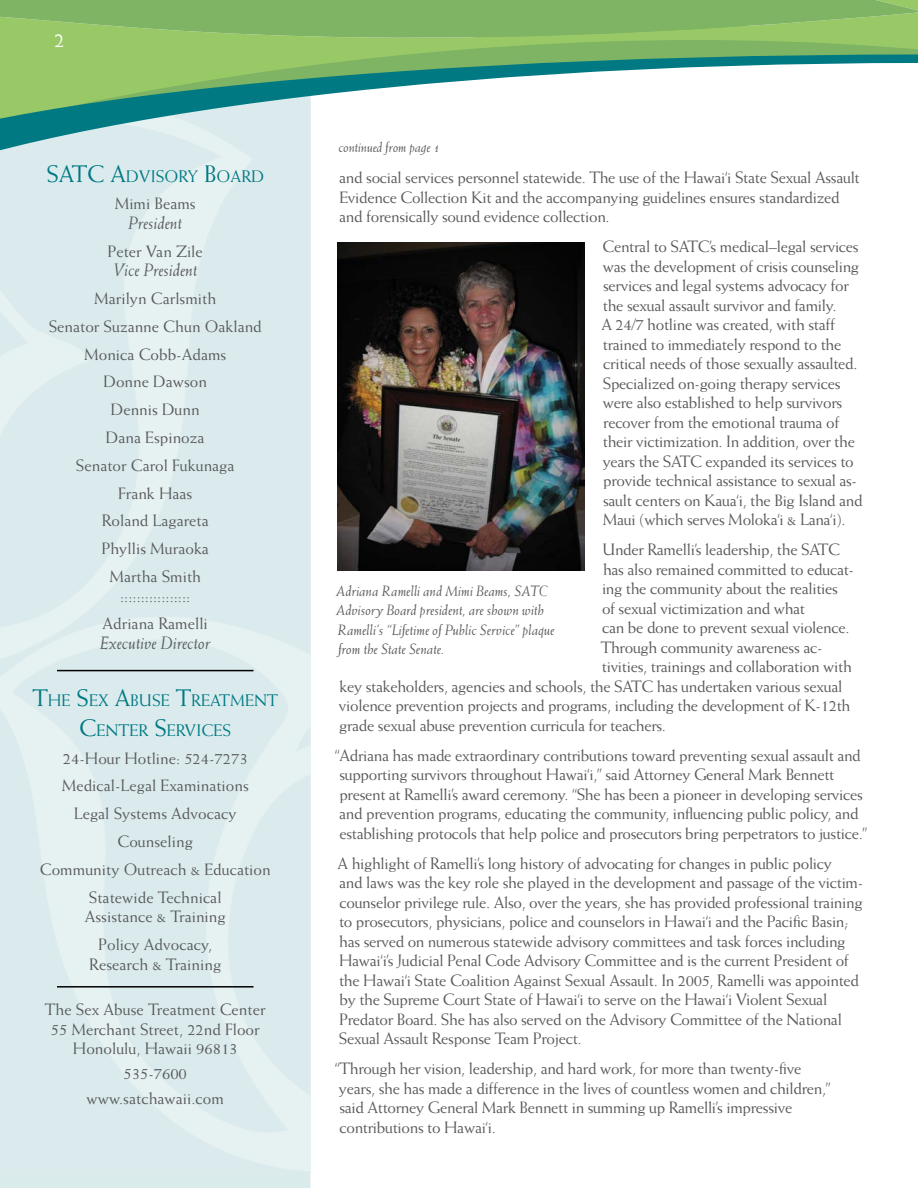
<style>
.page{position:relative;width:918px;height:1188px;background:#fff}
.page>*{position:absolute;margin:0;border:0;box-sizing:border-box;transform-origin:0 0}
.t1{font:21px "Weiss";color:#fff}
.Adv_Board2{font:italic 18px "Weiss";color:#58595b}
.t2{font:16.8px/30px "Weiss";color:#007983;text-align:center}
.main_body1{font:16.5px/19.5px "Weiss";letter-spacing:-.02em;color:#58595b}
.Adv_Board1{font:16.5px/19.5px "Weiss";color:#58595b;text-align:center}
.main_body1-2{font:16.5px "Weiss";color:#58595b}
.t3{font:italic 15px/19.5px "Weiss";color:#58595b}
.t4{font:italic 14.25px "Weiss";letter-spacing:-.01em;color:#58595b}
.s1{font-size:24px}
</style>
<div class="page">
<hr style="left:57px;top:670px;width:197px;height:1px;background:#000">
<hr style="left:57px;top:986px;width:197px;height:2px;background:#000">
<img style="left:338px;top:243px;width:247px;height:327px">
<svg style="left:0;top:0;width:918px;height:54px;background:#88bb65"></svg>
<svg style="left:0;top:54px;width:918px;height:101px"></svg>
<p class="t1" style="left:54px;top:27px;width:12px">2</p>
<p class="t2" style="left:46px;top:161px;width:219px"><span class="s1">SATC A</span>DVISORY <span class="s1">B</span>OARD</p>
<p class="main_body1-2" style="left:115px;top:194px;width:83px">Mimi Beams</p>
<p class="Adv_Board2" style="left:128px;top:212px;width:55px">President</p>
<p class="Adv_Board1" style="left:108px;top:241px;width:97px">Peter Van Zile</p>
<p class="Adv_Board2" style="left:113px;top:259px;width:86px">Vice President</p>
<p class="Adv_Board1" style="left:94px;top:288px;width:124px">Marilyn Carlsmith</p>
<p class="Adv_Board1" style="left:49px;top:316px;width:215px">Senator Suzanne Chun Oakland</p>
<p class="Adv_Board1" style="left:84px;top:344px;width:144px">Monica Cobb-Adams</p>
<p class="Adv_Board1" style="left:104px;top:372px;width:105px">Donne Dawson</p>
<p class="Adv_Board1" style="left:111px;top:400px;width:90px">Dennis Dunn</p>
<p class="Adv_Board1" style="left:106px;top:427px;width:100px">Dana Espinoza</p>
<p class="Adv_Board1" style="left:76px;top:455px;width:160px">Senator Carol Fukunaga</p>
<p class="Adv_Board1" style="left:118px;top:483px;width:76px">Frank Haas</p>
<p class="Adv_Board1" style="left:102px;top:511px;width:109px">Roland Lagareta</p>
<p class="Adv_Board1" style="left:102px;top:539px;width:109px">Phyllis Muraoka</p>
<p class="Adv_Board1" style="left:109px;top:566px;width:93px">Martha Smith</p>
<p class="main_body1" style="left:120px;top:586px;width:72px">:::::::::::::::::</p>
<p class="Adv_Board1" style="left:103px;top:614px;width:107px">Adriana Ramelli</p>
<p class="Adv_Board2" style="left:100px;top:632px;width:112px">Executive Director</p>
<p class="t2" style="left:32px;top:685px;width:247px"><span class="s1">T</span>HE <span class="s1">S</span>EX <span class="s1">A</span>BUSE <span class="s1">T</span>REATMENT<br><span class="s1">C</span>ENTER <span class="s1">S</span>ERVICES</p>
<p class="Adv_Board1" style="left:63px;top:748px;width:186px">24-Hour Hotline: 524-7273</p>
<p class="Adv_Board1" style="left:62px;top:776px;width:189px">Medical-Legal Examinations</p>
<p class="Adv_Board1" style="left:74px;top:804px;width:164px">Legal Systems Advocacy</p>
<p class="Adv_Board1" style="left:118px;top:832px;width:77px">Counseling</p>
<p class="Adv_Board1" style="left:40px;top:859px;width:232px">Community Outreach &amp; Education</p>
<p class="Adv_Board1" style="left:85px;top:887px;width:142px;text-align:left">Statewide Technical<br>Assistance &amp; Training</p>
<p class="Adv_Board1" style="left:89px;top:934px;width:133px">Policy Advocacy,<br>Research &amp; Training</p>
<p class="Adv_Board1" style="left:45px;top:1000px;width:222px">The Sex Abuse Treatment Center<br>55 Merchant Street, 22nd Floor<br>Honolulu, Hawaii 96813</p>
<p class="Adv_Board1" style="left:124px;top:1064px;width:65px">535-7600</p>
<p class="Adv_Board1" style="left:87px;top:1088px;width:139px">www.satchawaii.com</p>
<p class="t4" style="left:339px;top:139px;width:103px">continued from page 1</p>
<p class="main_body1" style="left:339px;top:168px;width:522px">and social services personnel statewide. The use of the Hawai‘i State Sexual Assault<br>Evidence Collection Kit and the accompanying guidelines ensures standardized and forensically sound evidence collection.</p>
<p class="main_body1" style="left:601px;top:237px;width:263px">Central to SATC’s medical–legal services was the development of crisis counseling services and legal systems advocacy for the sexual assault survivor and family.<br>A 24/7 hotline was created, with staff trained to immediately respond to the critical needs of those sexually assaulted.<br>Specialized on-going therapy services were also established to help survivors recover from the emotional trauma of their victimization. In addition, over the years the SATC expanded its services to provide technical assistance to sexual as&shy;sault centers on Kaua‘i, the Big Island and Maui (which serves Moloka‘i &amp; Lana‘i).</p>
<p class="main_body1" style="left:603px;top:540px;width:239px">Under Ramelli’s leadership, the SATC</p>
<p class="main_body1" style="left:603px;top:559px;width:253px">has also remained committed to educat-</p>
<p class="main_body1" style="left:602px;top:579px;width:238px">ing the community about the realities</p>
<p class="main_body1" style="left:602px;top:598px;width:205px">of sexual victimization and what</p>
<p class="main_body1" style="left:602px;top:618px;width:249px">can be done to prevent sexual violence.</p>
<p class="main_body1" style="left:601px;top:637px;width:223px">Through community awareness ac-</p>
<p class="main_body1" style="left:602px;top:657px;width:252px">tivities, trainings and collaboration with</p>
<p class="main_body1" style="left:339px;top:676px;width:504px">key stakeholders, agencies and schools, the SATC has undertaken various sexual</p>
<p class="main_body1" style="left:339px;top:696px;width:513px">violence prevention projects and programs, including the development of K-12th</p>
<p class="main_body1" style="left:339px;top:715px;width:328px">grade sexual abuse prevention curricula for teachers.</p>
<p class="main_body1" style="left:335px;top:745px;width:534px">“Adriana has made extraordinary contributions toward preventing sexual assault and supporting survivors throughout Hawai‘i,” said Attorney General Mark Bennett present at Ramelli’s award ceremony. “She has been a pioneer in developing services and prevention programs, educating the community, influencing public policy, and establishing protocols that help police and prosecutors bring perpetrators to justice.”</p>
<p class="main_body1" style="left:338px;top:853px;width:527px">A highlight of Ramelli’s long history of advocating for changes in public policy<br>and laws was the key role she played in the development and passage of the victim&shy;counselor privilege rule. Also, over the years, she has provided professional training to prosecutors, physicians, police and counselors in Hawai‘i and the Pacific Basin; has served on numerous statewide advisory committees and task forces including Hawai‘i’s Judicial Penal Code Advisory Committee and is the current President of the Hawai‘i State Coalition Against Sexual Assault. In 2005, Ramelli was appointed by the Supreme Court State of Hawai‘i to serve on the Hawai‘i Violent Sexual Predator Board. She has also served on the Advisory Committee of the National Sexual Assault Response Team Project.</p>
<p class="main_body1" style="left:335px;top:1059px;width:497px">“Through her vision, leadership, and hard work, for more than twenty-five years, she has made a difference in the lives of countless women and children,” said Attorney General Mark Bennett in summing up Ramelli’s impressive contributions to Hawai‘i.</p>
<p class="t3" style="left:336px;top:581px;width:220px">Adriana Ramelli and Mimi Beams, SATC Advisory Board president, are shown with Ramelli’s “Lifetime of Public Service” plaque from the State Senate.</p>
</div>
